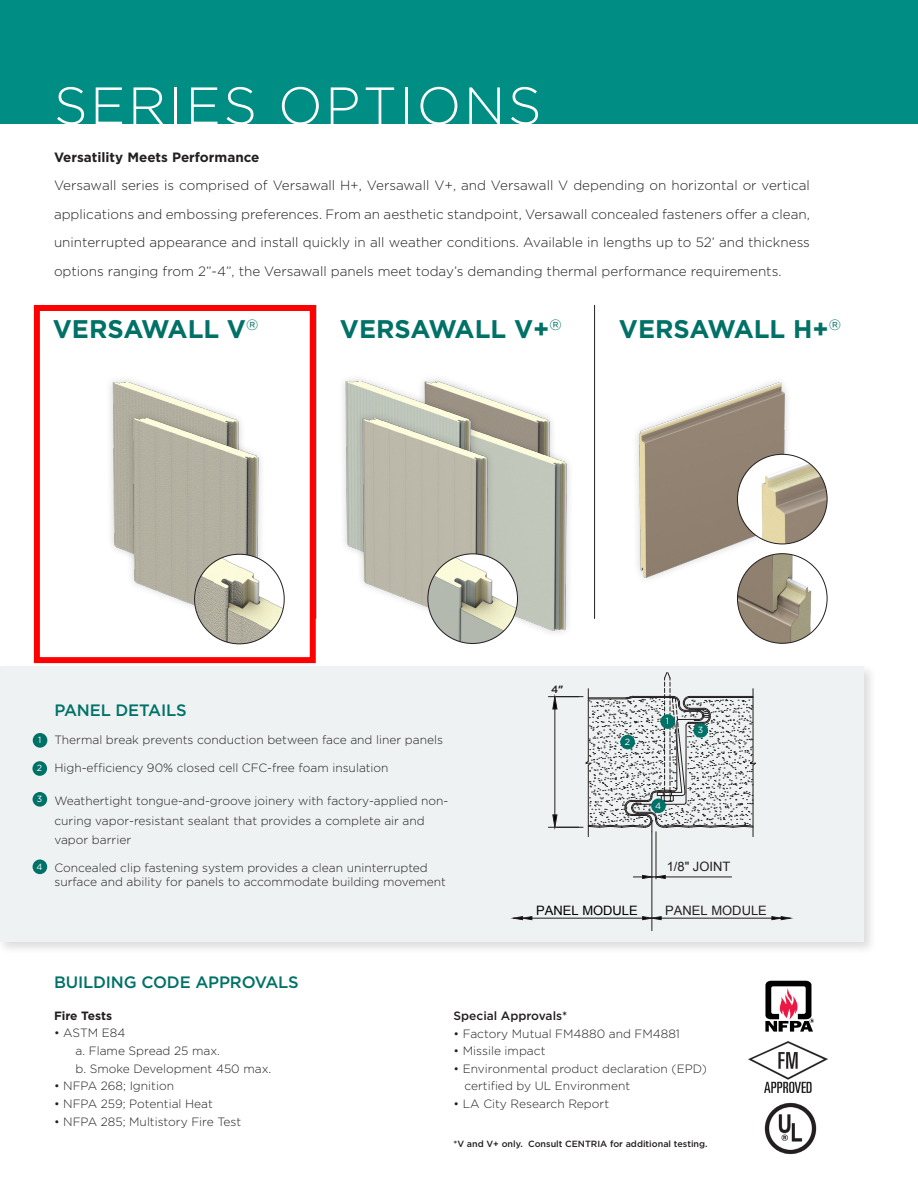
<style>
.page{position:relative;width:918px;height:1188px;background:#fff}
.page>*{position:absolute;margin:0;border:0;box-sizing:border-box;transform-origin:0 0}
.t1{font:300 52.5px "Gotham";letter-spacing:.05em;color:#fff}
.t2{font:700 25.5px "Gotham";color:#007167}
.t3{font:500 16.5px "Gotham";letter-spacing:-.01em;color:#007167}
.t4{font:300 13.5px/28.5px "Gotham";color:#231f20;text-align:justify}
.t5{font:700 13.5px "Gotham";color:#231f20}
.t6{font:12.9px "Arial";color:#231f20}
.t7{font:12.9px "Arial";color:#000}
.t8{font:300 12px/17.7px "Gotham";color:#231f20}
.t9{font:500 12px "Gotham";color:#231f20}
.t10{font:700 12px "Gotham";color:#231f20}
.t11{font:500 10.5px "Gotham";color:#231f20}
.t12{font:500 9px "Gotham";color:#231f20}
.t13{font:8.85px "Gotham";color:#fff}
.s1{font-family:"Avenir Next";font-weight:700}
</style>
<div class="page">
<img style="left:519px;top:382px;width:77px;height:42px">
<img style="left:440px;top:424px;width:156px;height:211px">
<div style="left:0;top:0;width:918px;height:124px;background:#008d83"></div>
<div style="left:0;top:663px;width:877px;height:292px;background:#231f20;opacity:.15"></div>
<div style="left:0;top:667px;width:864px;height:275px;background:#eff2f3"></div>
<hr style="left:532px;top:918px;width:111px;height:1px;background:#231f20">
<hr style="left:555px;top:709px;width:1px;height:106px;background:#231f20">
<svg style="left:513px;top:916px;width:20px;height:4px"></svg>
<hr style="left:548px;top:827px;width:35px;height:1px;background:#231f20">
<svg style="left:552px;top:814px;width:27px;height:14px"></svg>
<hr style="left:548px;top:696px;width:35px;height:1px;background:#231f20">
<svg style="left:552px;top:696px;width:27px;height:14px"></svg>
<hr style="left:652px;top:918px;width:129px;height:1px;background:#231f20">
<hr style="left:665px;top:877px;width:67px;height:1px;background:#231f20">
<hr style="left:652px;top:832px;width:1px;height:98px;background:#231f20">
<svg style="left:642px;top:916px;width:20px;height:4px"></svg>
<hr style="left:588px;top:765px;width:1px;height:72px;background:#231f20">
<hr style="left:656px;top:832px;width:1px;height:47px;background:#231f20">
<svg style="left:633px;top:875px;width:33px;height:4px"></svg>
<hr style="left:753px;top:765px;width:1px;height:72px;background:#231f20">
<svg style="left:771px;top:916px;width:20px;height:4px"></svg>
<svg style="left:585px;top:672px;width:171px;height:160px"></svg>
<div style="left:33px;top:733px;width:14px;height:15px;background:#007167;border-radius:50%"></div>
<div style="left:32px;top:761px;width:15px;height:15px;background:#007167;border-radius:50%"></div>
<div style="left:33px;top:792px;width:14px;height:15px;background:#007167;border-radius:50%"></div>
<div style="left:651px;top:798px;width:15px;height:15px;background:#007167;border-radius:50%"></div>
<div style="left:620px;top:735px;width:15px;height:14px;background:#007167;border-radius:50%"></div>
<div style="left:660px;top:714px;width:15px;height:15px;background:#007167;border-radius:50%"></div>
<hr style="left:316px;top:305px;width:1px;height:314px;background:#231f20">
<hr style="left:594px;top:305px;width:1px;height:314px;background:#231f20">
<div style="left:33px;top:859px;width:14px;height:15px;background:#007167;border-radius:50%"></div>
<div style="left:693px;top:723px;width:15px;height:15px;background:#007167;border-radius:50%"></div>
<svg style="left:765px;top:981px;width:49px;height:51px"></svg>
<img style="left:748px;top:1042px;width:80px;height:51px">
<img style="left:764px;top:1102px;width:53px;height:53px">
<img style="left:110px;top:382px;width:105px;height:36px">
<div style="left:125px;top:410px;width:141px;height:222px;background:#231f20;opacity:.21"></div>
<img style="left:110px;top:418px;width:175px;height:210px">
<img style="left:195px;top:554px;width:89px;height:90px;border-radius:45px">
<div style="left:338px;top:374px;width:141px;height:219px;background:#231f20;opacity:.22"></div>
<img style="left:316px;top:381px;width:203px;height:204px">
<div style="left:355px;top:411px;width:141px;height:219px;background:#231f20;opacity:.22"></div>
<img style="left:319px;top:419px;width:217px;height:203px">
<img style="left:428px;top:554px;width:90px;height:89px;border-radius:45px">
<img style="left:636px;top:382px;width:180px;height:204px">
<img style="left:737px;top:454px;width:90px;height:90px;border-radius:45px">
<img style="left:737px;top:554px;width:90px;height:89px;border-radius:45px">
<div style="left:34px;top:305px;width:282px;height:358px;border:6px solid #f00"></div>
<h1 class="t1" style="left:54px;top:77px;width:489px">SERIES OPTIONS</h1>
<p class="t5" style="left:54px;top:149px;width:207px">Versatility Meets Performance</p>
<p class="t4" style="left:54px;top:171px;width:757px">Versawall series is comprised of Versawall H+, Versawall V+, and Versawall V depending on horizontal or vertical applications and embossing preferences. From an aesthetic standpoint, Versawall concealed fasteners offer a clean, uninterrupted appearance and install quickly in all weather conditions. Available in lengths up to 52’ and thickness options ranging from 2”-4”, the Versawall panels meet today’s demanding thermal performance requirements.</p>
<h2 class="t2" style="left:53px;top:315px;width:207px">VERSAWALL V<sup>®</sup></h2>
<h2 class="t2" style="left:340px;top:315px;width:223px">VERSAWALL V+<sup>®</sup></h2>
<h2 class="t2" style="left:619px;top:315px;width:224px">VERSAWALL H+<sup>®</sup></h2>
<p class="t13" style="left:38px;top:734px;width:5px">1</p>
<p class="t13" style="left:37px;top:763px;width:7px">2</p>
<p class="t13" style="left:37px;top:793px;width:7px">3</p>
<p class="t13" style="left:37px;top:861px;width:7px">4</p>
<h3 class="t3" style="left:54px;top:700px;width:134px">PANEL DETAILS</h3>
<p class="t8" style="left:54px;top:731px;width:390px">Thermal break prevents conduction between face and liner panels</p>
<p class="t8" style="left:54px;top:759px;width:336px">High-efficiency 90% closed cell CFC-free foam insulation</p>
<p class="t8" style="left:54px;top:791px;width:396px;line-height:19.5px">Weathertight tongue-and-groove joinery with factory-applied non&shy;curing vapor-resistant sealant that provides a complete air and vapor barrier</p>
<p class="t8" style="left:54px;top:860px;width:393px;line-height:14.4px">Concealed clip fastening system provides a clean uninterrupted surface and ability for panels to accommodate building movement</p>
<p class="t11" style="left:551px;top:682px;width:14px">4<span class="s1">”</span></p>
<p class="t13" style="left:625px;top:736px;width:7px">2</p>
<p class="t13" style="left:666px;top:716px;width:5px">1</p>
<p class="t13" style="left:655px;top:800px;width:7px">4</p>
<p class="t13" style="left:698px;top:724px;width:7px">3</p>
<p class="t6" style="left:667px;top:858px;width:65px">1/8" JOINT</p>
<p class="t7" style="left:536px;top:902px;width:103px">PANEL MODULE</p>
<p class="t6" style="left:665px;top:902px;width:103px">PANEL MODULE</p>
<h3 class="t3" style="left:54px;top:971px;width:246px">BUILDING CODE APPROVALS</h3>
<p class="t10" style="left:54px;top:1009px;width:60px">Fire Tests</p>
<p class="t8" style="left:76px;top:1024px;width:197px;text-indent:-22px">• ASTM E84<br>a. Flame Spread 25 max.<br>b. Smoke Development 450 max.</p>
<p class="t8" style="left:54px;top:1077px;width:122px">• NFPA 268; Ignition</p>
<p class="t8" style="left:54px;top:1095px;width:160px">• NFPA 259; Potential Heat</p>
<p class="t8" style="left:54px;top:1112px;width:189px">• NFPA 285; Multistory Fire Test</p>
<p class="t9" style="left:454px;top:1008px;width:115px">Special Approvals*</p>
<p class="t8" style="left:454px;top:1024px;width:228px">• Factory Mutual FM4880 and FM4881</p>
<p class="t8" style="left:454px;top:1042px;width:93px">• Missile impact</p>
<p class="t8" style="left:464px;top:1060px;width:244px;text-indent:-11px">• Environmental product declaration (EPD) certified by UL Environment</p>
<p class="t8" style="left:454px;top:1095px;width:157px">• LA City Research Report</p>
<p class="t12" style="left:454px;top:1138px;width:256px">*V and V+ only. Consult CENTRIA for additional testing.</p>
</div>
